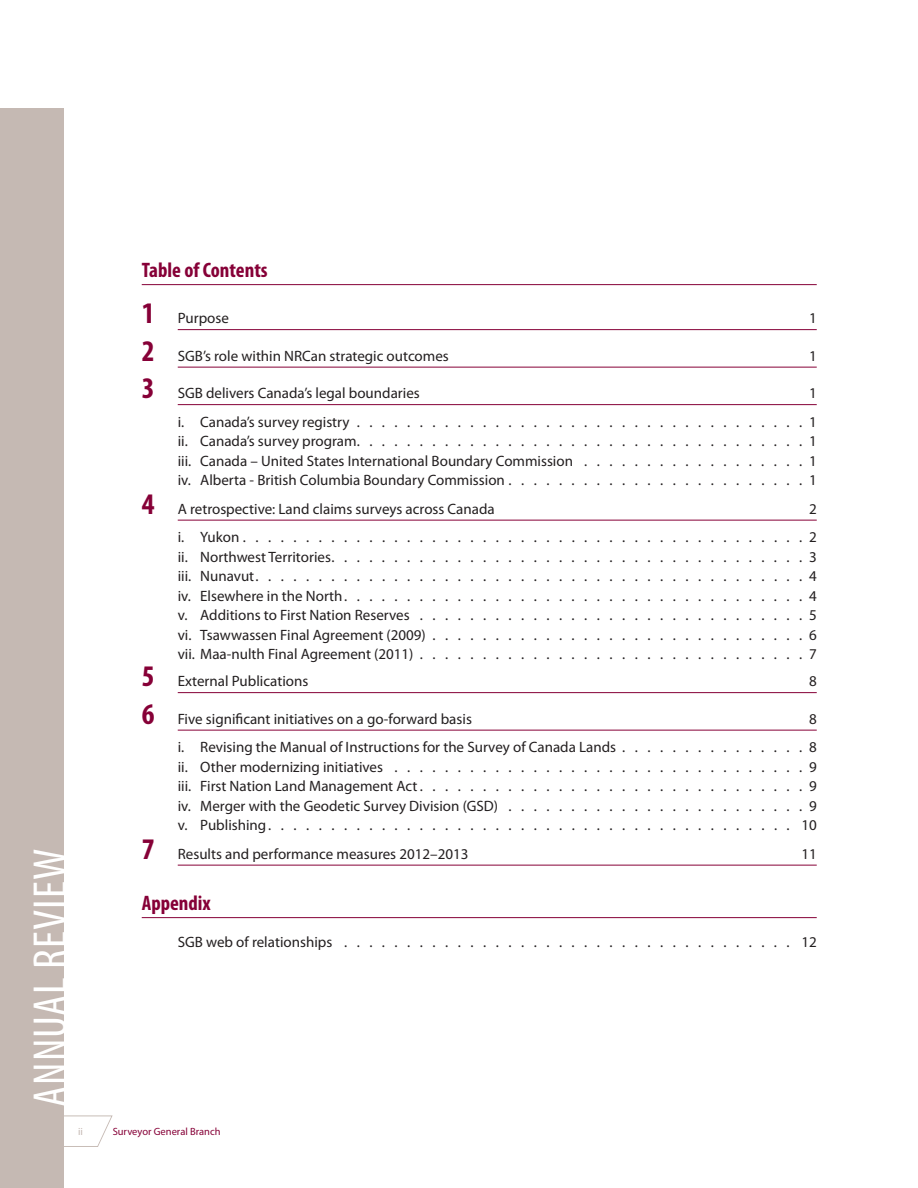
<style>
.page{position:relative;width:918px;height:1188px;background:#fff}
.page>*{position:absolute;margin:0;border:0;box-sizing:border-box;transform-origin:0 0}
.t1{font:condensed 48px "Myriad Pro";letter-spacing:.02em;color:#fff}
.t2{font:700 condensed 30px "Myriad Pro";color:#860037}
.t3{font:700 condensed 21px "Myriad Pro";color:#860037}
.t4{font:15px/19.5px "Myriad Pro";color:#231f20;text-align:right}
.t5{font:10.5px "Myriad Pro";color:#860037}
.t6{font:10.5px "Myriad Pro";color:#c5b9b3}
.s1{font-weight:700;font-stretch:condensed;font-size:30px;color:#860037}
</style>
<div class="page">
<svg style="left:64px;top:1115px;width:49px;height:32px"></svg>
<div style="left:0;top:108px;width:64px;height:1080px;background:#c5b9b3"></div>
<hr style="left:142px;top:284px;width:675px;height:1px;background:#860037">
<hr style="left:178px;top:329px;width:639px;height:1px;background:#860037">
<hr style="left:178px;top:367px;width:639px;height:1px;background:#860037">
<hr style="left:178px;top:404px;width:639px;height:1px;background:#860037">
<hr style="left:178px;top:520px;width:639px;height:1px;background:#860037">
<hr style="left:178px;top:692px;width:639px;height:1px;background:#860037">
<hr style="left:178px;top:730px;width:639px;height:1px;background:#860037">
<hr style="left:178px;top:865px;width:639px;height:1px;background:#860037">
<hr style="left:142px;top:917px;width:675px;height:1px;background:#860037">
<h1 class="t1" style="left:21px;top:1107px;width:259px;rotate:-90deg">AnnuAl Review</h1>
<p class="t3" style="left:142px;top:257px;width:127px">Table of Contents</p>
<p class="t4" style="left:142px;top:308px;width:89px"><span class="s1">1</span> Purpose</p>
<p class="t4" style="left:809px;top:308px;width:9px">1</p>
<p class="t4" style="left:142px;top:346px;width:309px"><span class="s1">2</span> SGB’s role within NRCan strategic outcomes</p>
<p class="t4" style="left:809px;top:346px;width:9px">1</p>
<p class="t4" style="left:142px;top:383px;width:280px"><span class="s1">3</span> SGB delivers Canada’s legal boundaries</p>
<p class="t4" style="left:178px;top:379px;width:641px;line-height:28.5px">1<br>i. Canada’s survey registry . . . . . . . . . . . . . . . . . . . . . . . . . . . . . . . . . . . . 1</p>
<p class="t4" style="left:178px;top:431px;width:641px;text-align:justify">ii. Canada’s survey program. . . . . . . . . . . . . . . . . . . . . . . . . . . . . . . . . . . . 1 iii. Canada – United States International Boundary Commission . . . . . . . . . . . . . . . . . . 1 iv. Alberta - British Columbia Boundary Commission . . . . . . . . . . . . . . . . . . . . . . . . 1</p>
<p class="t4" style="left:142px;top:499px;width:354px"><span class="s1">4</span> A retrospective: Land claims surveys across Canada</p>
<p class="t4" style="left:178px;top:494px;width:641px;line-height:28.5px">2<br>i. Yukon . . . . . . . . . . . . . . . . . . . . . . . . . . . . . . . . . . . . . . . . . . . . . 2</p>
<p class="t4" style="left:178px;top:547px;width:641px;text-align:justify">ii. Northwest Territories. . . . . . . . . . . . . . . . . . . . . . . . . . . . . . . . . . . . . . 3 iii. Nunavut. . . . . . . . . . . . . . . . . . . . . . . . . . . . . . . . . . . . . . . . . . . . 4 iv. Elsewhere in the North . . . . . . . . . . . . . . . . . . . . . . . . . . . . . . . . . . . . . 4 v. Additions to First Nation Reserves . . . . . . . . . . . . . . . . . . . . . . . . . . . . . . . 5 vi. Tsawwassen Final Agreement (2009) . . . . . . . . . . . . . . . . . . . . . . . . . . . . . . 6 vii. Maa-nulth Final Agreement (2011) . . . . . . . . . . . . . . . . . . . . . . . . . . . . . . . 7</p>
<p class="t4" style="left:142px;top:671px;width:168px"><span class="s1">5</span> External Publications</p>
<p class="t4" style="left:809px;top:671px;width:9px">8</p>
<p class="t2" style="left:142px;top:695px;width:14px">6</p>
<p class="t4" style="left:178px;top:709px;width:296px">Five significant initiatives on a go-forward basis</p>
<p class="t4" style="left:178px;top:704px;width:641px;line-height:28.5px">8<br>i. Revising the Manual of Instructions for the Survey of Canada Lands . . . . . . . . . . . . . . . 8</p>
<p class="t4" style="left:178px;top:757px;width:641px;text-align:justify">ii. Other modernizing initiatives . . . . . . . . . . . . . . . . . . . . . . . . . . . . . . . . . 9 iii. First Nation Land Management Act . . . . . . . . . . . . . . . . . . . . . . . . . . . . . . . 9 iv. Merger with the Geodetic Survey Division (GSD) . . . . . . . . . . . . . . . . . . . . . . . . 9 v. Publishing . . . . . . . . . . . . . . . . . . . . . . . . . . . . . . . . . . . . . . . . . . 10</p>
<p class="t2" style="left:142px;top:830px;width:14px">7</p>
<p class="t4" style="left:178px;top:844px;width:292px">Results and performance measures 2012–2013</p>
<p class="t4" style="left:801px;top:844px;width:17px">11</p>
<p class="t3" style="left:142px;top:890px;width:71px">Appendix</p>
<p class="t4" style="left:178px;top:932px;width:641px">SGB web of relationships . . . . . . . . . . . . . . . . . . . . . . . . . . . . . . . . . . . . 12</p>
<p class="t6" style="left:78px;top:1125px;width:6px">ii</p>
<p class="t5" style="left:113px;top:1125px;width:109px">Surveyor General Branch</p>
</div>
